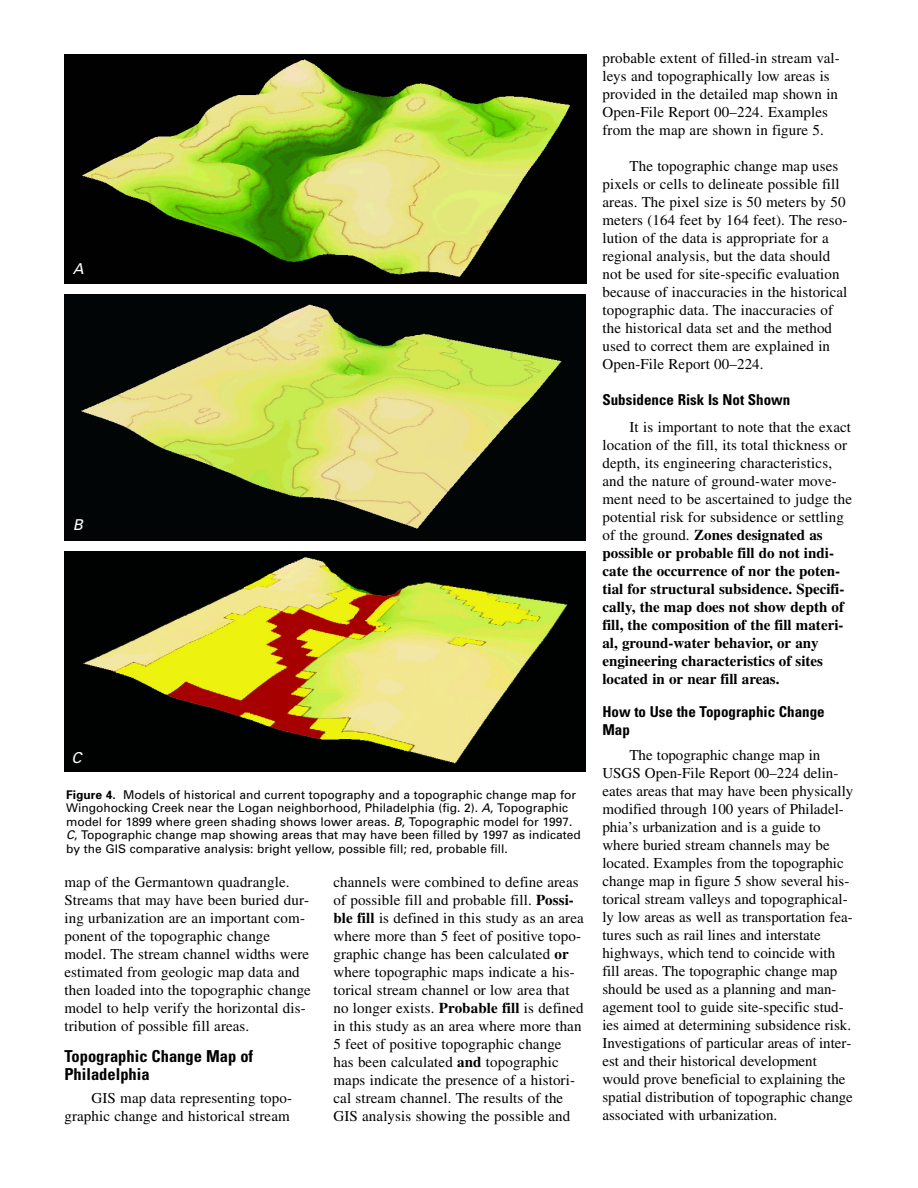
<style>
.page{position:relative;width:918px;height:1188px;background:#fff}
.page>*{position:absolute;margin:0;border:0;box-sizing:border-box;transform-origin:0 0}
.t1{font:700 condensed 16.5px/18px "Univers";color:#000}
.t2{font:15px/18px "Times";letter-spacing:.005em;color:#000}
.t3{font:700 15px/18px "Times";color:#000}
.t4{font:700 condensed 15px/18px "Univers";color:#000}
.t5{font:italic 15px "Univers";color:#fff}
.t6{font:12px/13.5px "Univers";color:#000}
.s1{font-weight:700}
.s2{font-style:italic}
.s3{font-weight:400}
</style>
<div class="page">
<svg style="left:64px;top:54px;width:523px;height:718px;background:#666a32"></svg>
<p class="t5" style="left:73px;top:263px;width:12px">A</p>
<p class="t5" style="left:73px;top:519px;width:12px">B</p>
<p class="t5" style="left:71px;top:752px;width:12px">C</p>
<p class="t6" style="left:66px;top:789px;width:516px"><span class="s1">Figure 4.</span> Models of historical and current topography and a topographic change map for Wingohocking Creek near the Logan neighborhood, Philadelphia (fig. 2). <span class="s2">A</span>, Topographic model for 1899 where green shading shows lower areas. <span class="s2">B</span>, Topographic model for 1997.<br><span class="s2">C</span>, Topographic change map showing areas that may have been filled by 1997 as indicated by the GIS comparative analysis: bright yellow, possible fill; red, probable fill.</p>
<p class="t2" style="left:64px;top:874px;width:248px">map of the Germantown quadrangle.<br>Streams that may have been buried dur&shy;ing urbanization are an important com&shy;ponent of the topographic change model. The stream channel widths were estimated from geologic map data and then loaded into the topographic change model to help verify the horizontal dis&shy;tribution of possible fill areas.</p>
<p class="t1" style="left:64px;top:1049px;width:190px">Topographic Change Map of<br>Philadelphia</p>
<p class="t2" style="left:64px;top:1090px;width:229px;text-align:right">GIS map data representing topo&shy;graphic change and historical stream</p>
<p class="t2" style="left:333px;top:874px;width:252px">channels were combined to define areas of possible fill and probable fill. <span class="s1">Possi&shy;ble fill</span> is defined in this study as an area where more than 5 feet of positive topo&shy;graphic change has been calculated <span class="s1">or </span>where topographic maps indicate a his&shy;torical stream channel or low area that no longer exists. <span class="s1">Probable fill</span> is defined in this study as an area where more than 5 feet of positive topographic change has been calculated <span class="s1">and</span> topographic maps indicate the presence of a histori&shy;cal stream channel. The results of the GIS analysis showing the possible and</p>
<p class="t2" style="left:602px;top:50px;width:239px">probable extent of filled-in stream val&shy;leys and topographically low areas is provided in the detailed map shown in Open-File Report 00–224. Examples from the map are shown in figure 5.</p>
<p class="t2" style="left:602px;top:158px;width:246px;text-indent:27px">The topographic change map uses pixels or cells to delineate possible fill areas. The pixel size is 50 meters by 50 meters (164 feet by 164 feet). The reso&shy;lution of the data is appropriate for a regional analysis, but the data should not be used for site-specific evaluation because of inaccuracies in the historical topographic data. The inaccuracies of the historical data set and the method used to correct them are explained in Open-File Report 00–224.</p>
<p class="t4" style="left:602px;top:392px;width:189px">Subsidence Risk Is Not Shown</p>
<p class="t3" style="left:602px;top:419px;width:251px;text-indent:27px"><span class="s3">It is important to note that the exact location of the fill, its total thickness or depth, its engineering characteristics, and the nature of ground-water move&shy;ment need to be ascertained to judge the potential risk for subsidence or settling of the ground.</span> Zones designated as possible or probable fill do not indi&shy;cate the occurrence of nor the poten&shy;tial for structural subsidence. Specifi&shy;cally, the map does not show depth of fill, the composition of the fill materi&shy;al, ground-water behavior, or any engineering characteristics of sites located in or near fill areas.</p>
<p class="t4" style="left:602px;top:704px;width:224px">How to Use the Topographic Change<br>Map</p>
<p class="t2" style="left:602px;top:748px;width:252px;text-indent:27px">The topographic change map in USGS Open-File Report 00–224 delin&shy;eates areas that may have been physically modified through 100 years of Philadel&shy;phia’s urbanization and is a guide to where buried stream channels may be located. Examples from the topographic change map in figure 5 show several his&shy;torical stream valleys and topographical&shy;ly low areas as well as transportation fea&shy;tures such as rail lines and interstate highways, which tend to coincide with fill areas. The topographic change map should be used as a planning and man&shy;agement tool to guide site-specific stud&shy;ies aimed at determining subsidence risk.<br>Investigations of particular areas of inter&shy;est and their historical development would prove beneficial to explaining the spatial distribution of topographic change associated with urbanization.</p>
</div>
